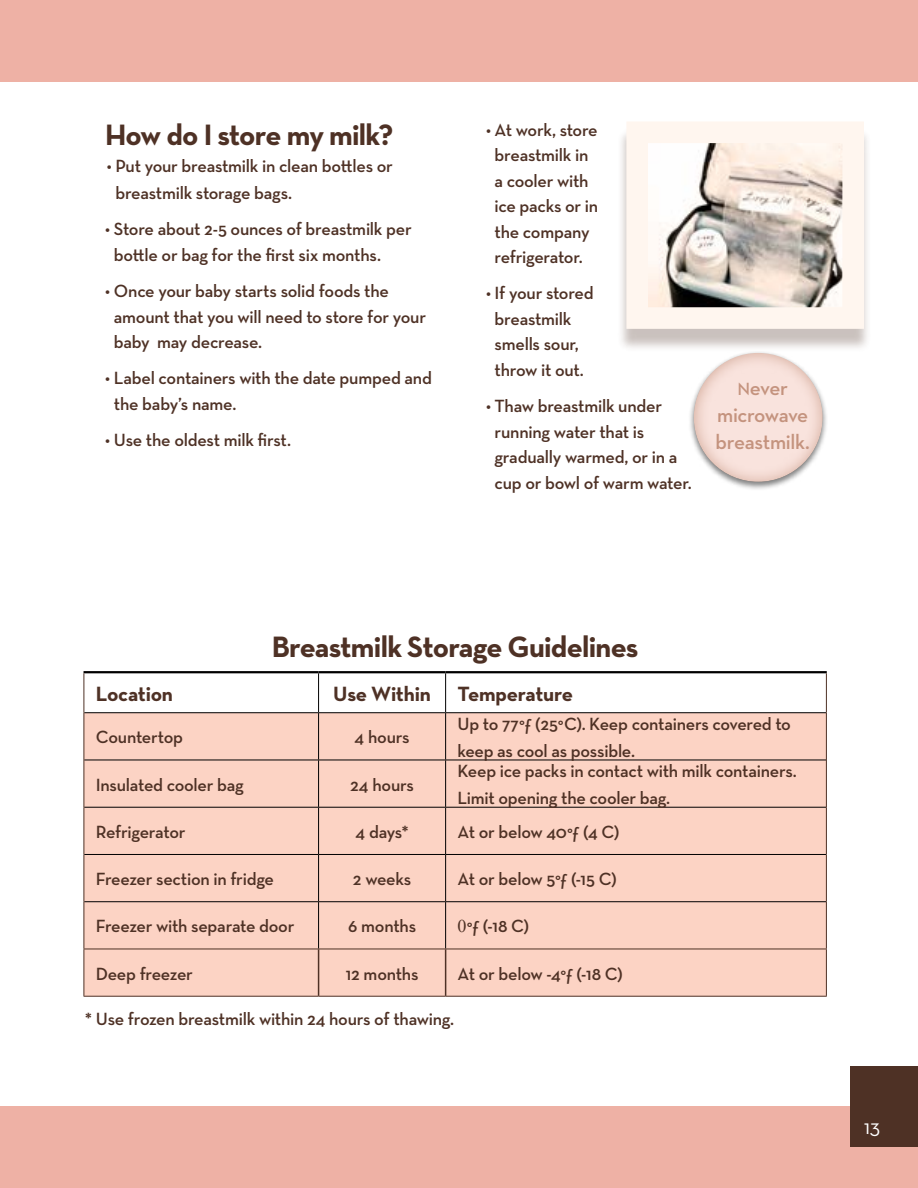
<style>
.page{position:relative;width:918px;height:1188px;background:#fff}
.page>*{position:absolute;margin:0;border:0;box-sizing:border-box;transform-origin:0 0}
.Section_heads{font:700 30px "Neutraface Text";letter-spacing:-.025em;color:#4e3125}
.body_text{font:700 21px "Neutraface Text";letter-spacing:-.015em;color:#4e3125}
.body_text-2{font:600 21px/27px "Neutraface Text";letter-spacing:-.02em;color:#c4937e;text-align:center}
.t1{font:21px "Neutraface Text";color:#fff}
.body_text-3{font:600 18px/25.5px "Neutraface Text";letter-spacing:-.015em;color:#4e3125}
.s1{font-size:18px}
.s2{font-family:"Times New Roman";font-weight:400}
</style>
<div class="page">
<div style="left:0;top:0;width:918px;height:82px;background:#eeb1a5"></div>
<div style="left:0;top:1106px;width:918px;height:82px;background:#eeb1a5"></div>
<div style="left:850px;top:1066px;width:68px;height:82px;background:#4e3125"></div>
<div style="left:688px;top:351px;width:140px;height:139px;background:#000;opacity:.5"></div>
<div style="left:680px;top:343px;width:156px;height:139px;background:#c4937e;opacity:.82"></div>
<div style="left:617px;top:128px;width:254px;height:224px;background:#4e3125;opacity:.3"></div>
<img style="left:649px;top:145px;width:192px;height:161px">
<div style="left:626px;top:122px;width:238px;height:207px;border:22px solid #fff6ef"></div>
<div style="left:85px;top:713px;width:741px;height:283px;background:#fcd3c4"></div>
<hr style="left:84px;top:671px;width:235px;height:2px;background:#000">
<hr style="left:319px;top:671px;width:127px;height:2px;background:#000">
<hr style="left:446px;top:671px;width:381px;height:2px;background:#000">
<hr style="left:318px;top:673px;width:1px;height:39px;background:#000">
<hr style="left:445px;top:673px;width:1px;height:39px;background:#000">
<hr style="left:318px;top:713px;width:1px;height:47px;background:#000">
<hr style="left:445px;top:713px;width:1px;height:47px;background:#000">
<hr style="left:318px;top:760px;width:1px;height:47px;background:#000">
<hr style="left:445px;top:760px;width:1px;height:47px;background:#000">
<hr style="left:318px;top:808px;width:1px;height:46px;background:#000">
<hr style="left:445px;top:808px;width:1px;height:46px;background:#000">
<hr style="left:318px;top:855px;width:1px;height:46px;background:#000">
<hr style="left:445px;top:855px;width:1px;height:46px;background:#000">
<hr style="left:318px;top:902px;width:1px;height:47px;background:#000">
<hr style="left:445px;top:902px;width:1px;height:47px;background:#000">
<hr style="left:84px;top:712px;width:235px;height:1px;background:#000">
<hr style="left:319px;top:712px;width:127px;height:1px;background:#000">
<hr style="left:446px;top:712px;width:380px;height:1px;background:#000">
<hr style="left:84px;top:760px;width:235px;height:1px;background:#000">
<hr style="left:319px;top:760px;width:127px;height:1px;background:#000">
<hr style="left:446px;top:760px;width:380px;height:1px;background:#000">
<hr style="left:84px;top:807px;width:235px;height:1px;background:#000">
<hr style="left:319px;top:807px;width:127px;height:1px;background:#000">
<hr style="left:446px;top:807px;width:380px;height:1px;background:#000">
<hr style="left:84px;top:854px;width:235px;height:1px;background:#000">
<hr style="left:319px;top:854px;width:127px;height:1px;background:#000">
<hr style="left:446px;top:854px;width:380px;height:1px;background:#000">
<hr style="left:84px;top:901px;width:235px;height:1px;background:#000">
<hr style="left:319px;top:901px;width:127px;height:1px;background:#000">
<hr style="left:446px;top:901px;width:380px;height:1px;background:#000">
<hr style="left:84px;top:673px;width:1px;height:40px;background:#4e3125">
<hr style="left:826px;top:673px;width:1px;height:40px;background:#4e3125">
<hr style="left:84px;top:713px;width:1px;height:47px;background:#4e3125">
<hr style="left:826px;top:713px;width:1px;height:47px;background:#4e3125">
<hr style="left:84px;top:760px;width:1px;height:47px;background:#4e3125">
<hr style="left:826px;top:760px;width:1px;height:47px;background:#4e3125">
<hr style="left:84px;top:807px;width:1px;height:47px;background:#4e3125">
<hr style="left:826px;top:807px;width:1px;height:47px;background:#4e3125">
<hr style="left:84px;top:854px;width:1px;height:48px;background:#4e3125">
<hr style="left:826px;top:854px;width:1px;height:48px;background:#4e3125">
<hr style="left:84px;top:902px;width:1px;height:47px;background:#4e3125">
<hr style="left:826px;top:902px;width:1px;height:47px;background:#4e3125">
<hr style="left:318px;top:949px;width:1px;height:47px;background:#4e3125">
<hr style="left:445px;top:949px;width:1px;height:47px;background:#4e3125">
<hr style="left:84px;top:949px;width:235px;height:1px;background:#4e3125">
<hr style="left:84px;top:949px;width:1px;height:47px;background:#4e3125">
<hr style="left:319px;top:949px;width:127px;height:1px;background:#4e3125">
<hr style="left:446px;top:949px;width:381px;height:1px;background:#4e3125">
<hr style="left:826px;top:949px;width:1px;height:47px;background:#4e3125">
<hr style="left:84px;top:996px;width:235px;height:1px;background:#4e3125">
<hr style="left:319px;top:996px;width:127px;height:1px;background:#4e3125">
<hr style="left:446px;top:996px;width:381px;height:1px;background:#4e3125">
<p class="Section_heads" style="left:105px;top:115px;width:290px">How do I store my milk?</p>
<p class="body_text-3" style="left:115px;top:152px;width:279px;line-height:27px;text-indent:-9px">• Put your breastmilk in clean bottles or breastmilk storage bags.</p>
<p class="body_text-3" style="left:114px;top:216px;width:299px;text-indent:-9px">• Store about 2-5 ounces of breastmilk per bottle or bag for the first six months.</p>
<p class="body_text-3" style="left:114px;top:278px;width:314px;text-indent:-9px">• Once your baby starts solid foods the amount that you will need to store for your baby may decrease.</p>
<p class="body_text-3" style="left:114px;top:365px;width:320px;text-indent:-9px">• Label containers with the date pumped and the baby’s name.</p>
<p class="body_text-3" style="left:105px;top:427px;width:187px">• Use the oldest milk first.</p>
<p class="body_text-3" style="left:486px;top:117px;width:114px;text-align:center">• At work, store breastmilk in<br>a cooler with ice packs or in the company refrigerator.</p>
<p class="body_text-3" style="left:495px;top:280px;width:101px;text-indent:-9px">• If your stored breastmilk smells sour, throw it out.</p>
<p class="body_text-3" style="left:495px;top:393px;width:199px;text-indent:-9px">• Thaw breastmilk under running water that is gradually warmed, or in a cup or bowl of warm water.</p>
<p class="body_text-2" style="left:716px;top:374px;width:96px"><span class="s1">N</span>ever microwave breastmilk.</p>
<p class="Section_heads" style="left:272px;top:627px;width:368px">Breastmilk Storage Guidelines</p>
<p class="body_text" style="left:96px;top:680px;width:79px">Location</p>
<p class="body_text" style="left:333px;top:680px;width:99px">Use Within</p>
<p class="body_text" style="left:457px;top:680px;width:117px">Temperature</p>
<p class="body_text-3" style="left:96px;top:724px;width:89px">Countertop</p>
<p class="body_text-3" style="left:355px;top:724px;width:57px">4 hours</p>
<p class="body_text-3" style="left:457px;top:710px;width:335px;line-height:27px">Up to 77°ƒ (25°C). Keep containers covered to keep as cool as possible.</p>
<p class="body_text-3" style="left:96px;top:772px;width:149px">Insulated cooler bag</p>
<p class="body_text-3" style="left:350px;top:772px;width:65px">24 hours</p>
<p class="body_text-3" style="left:457px;top:757px;width:341px;line-height:27px">Keep ice packs in contact with milk containers.<br>Limit opening the cooler bag.</p>
<p class="body_text-3" style="left:96px;top:819px;width:91px">Refrigerator</p>
<p class="body_text-3" style="left:355px;top:819px;width:55px">4 days*</p>
<p class="body_text-3" style="left:457px;top:819px;width:164px">At or below 40°ƒ (4 C)</p>
<p class="body_text-3" style="left:96px;top:866px;width:180px">Freezer section in fridge</p>
<p class="body_text-3" style="left:353px;top:866px;width:60px">2 weeks</p>
<p class="body_text-3" style="left:457px;top:866px;width:161px">At or below 5°ƒ (-15 C)</p>
<p class="body_text-3" style="left:96px;top:913px;width:200px">Freezer with separate door</p>
<p class="body_text-3" style="left:348px;top:913px;width:70px">6 months</p>
<p class="body_text-3" style="left:457px;top:913px;width:73px"><span class="s2">0</span>°ƒ (-18 C)</p>
<p class="body_text-3" style="left:96px;top:961px;width:99px">Deep freezer</p>
<p class="body_text-3" style="left:346px;top:961px;width:74px">12 months</p>
<p class="body_text-3" style="left:457px;top:961px;width:167px">At or below -4°ƒ (-18 C)</p>
<p class="body_text-3" style="left:85px;top:1006px;width:371px">* Use frozen breastmilk within 24 hours of thawing.</p>
<p class="t1" style="left:864px;top:1114px;width:18px">13</p>
</div>
